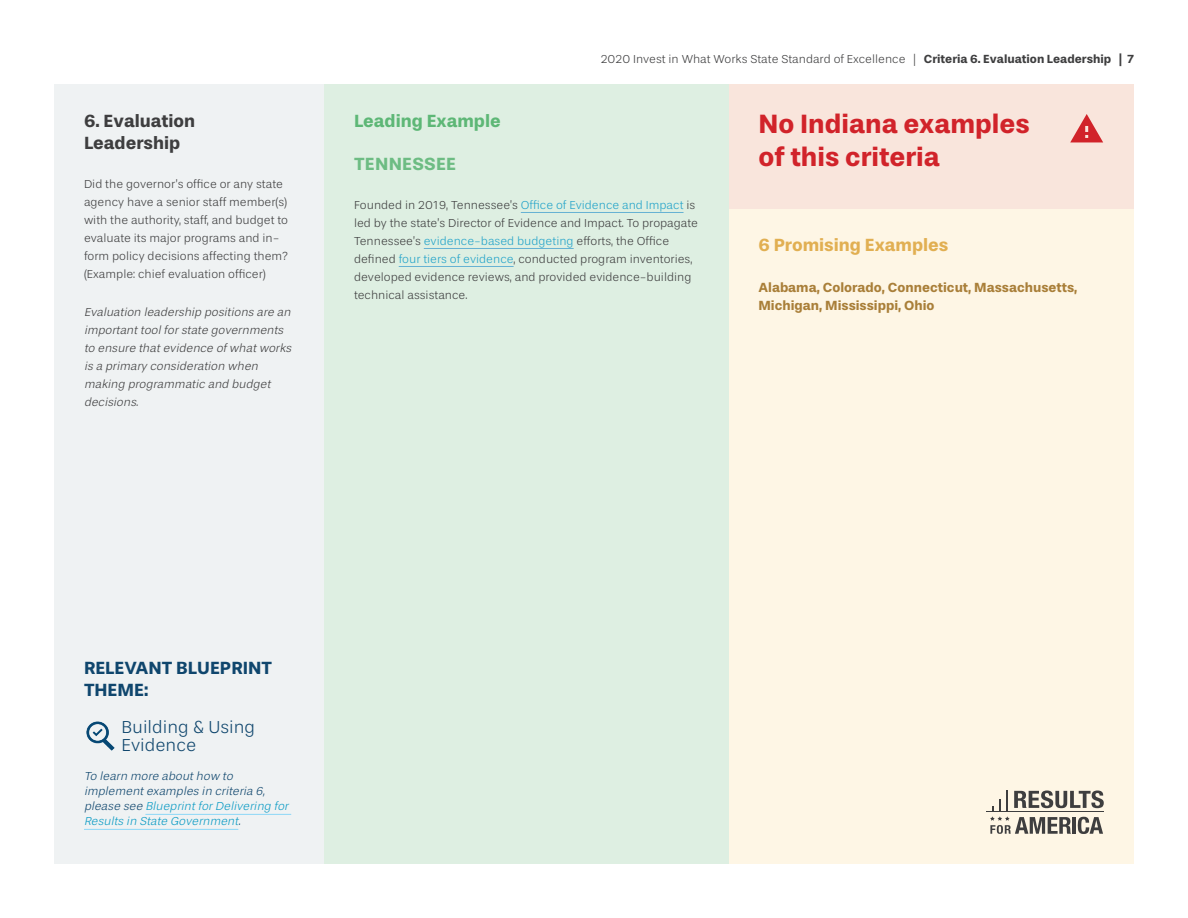
<style>
.page{position:relative;width:1188px;height:918px;background:#fff}
.page>*{position:absolute;margin:0;border:0;box-sizing:border-box;transform-origin:0 0}
.t1{font:700 27px/32.4px "Stevie Sans";color:#d1232a}
.t2{font:700 18px/21.6px "Stevie Sans";color:#0f466d}
.t3{font:700 18px/21.6px "Stevie Sans";color:#3e3e3f}
.t4{font:300 18px/18px "Stevie Sans";color:#0f466d}
.t5{font:700 18px "Stevie Sans";color:#e1af52}
.t6{font:700 18px "Stevie Sans";color:#5db776}
.t7{font:700 18px "Stevie Sans";letter-spacing:.015em;color:#6dbc83}
.t8{font:700 13.5px/18px "Stevie Sans";color:#a97f39}
.t9{font:300 12px/18px "Stevie Sans";color:#3e3e3f}
.t10{font:italic 300 12px/18px "Stevie Sans";color:#3e3e3f}
.t11{font:italic 300 12px/15px "Stevie Sans";color:#0f466d}
.s1{font-weight:700}
.s2{color:#20a2c9}
.s3{color:#0b9bc4}
</style>
<div class="page">
<div style="left:729px;top:84px;width:405px;height:780px;background:#fef6e5"></div>
<div style="left:54px;top:84px;width:270px;height:780px;background:#eff2f3"></div>
<div style="left:324px;top:84px;width:405px;height:780px;background:#deefe2"></div>
<hr style="left:986px;top:812px;width:117px;height:1px;background:#3e3e3f">
<svg style="left:990px;top:790px;width:114px;height:44px"></svg>
<img style="left:86px;top:721px;width:29px;height:30px">
<hr style="left:145px;top:814px;width:146px;height:1px;background:#8dd7f7">
<hr style="left:84px;top:829px;width:154px;height:1px;background:#8dd7f7">
<hr style="left:521px;top:212px;width:163px;height:1px;background:#66b2d3">
<hr style="left:424px;top:248px;width:150px;height:1px;background:#66b2d3">
<hr style="left:399px;top:266px;width:115px;height:1px;background:#66b2d3">
<div style="left:729px;top:84px;width:405px;height:124px;background:#f9e5dc"></div>
<svg style="left:1070px;top:114px;width:33px;height:28px"></svg>
<h2 class="t3" style="left:84px;top:111px;width:113px">6. Evaluation<br>Leadership</h2>
<p class="t9" style="left:84px;top:176px;width:206px">Did the governor’s office or any state agency have a senior staff member(s) with the authority, staff, and budget to evaluate its major programs and in&shy;form policy decisions affecting them? (Example: chief evaluation officer)</p>
<p class="t10" style="left:84px;top:303px;width:212px">Evaluation leadership positions are an importanttoolforstate governments to ensure thatevidence ofwhatworks is a primary consideration when making programmatic and budget decisions.</p>
<h2 class="t6" style="left:354px;top:111px;width:148px">Leading Example</h2>
<h2 class="t7" style="left:354px;top:155px;width:104px">TENNESSEE</h2>
<p class="t9" style="left:601px;top:50px;width:535px">2020 Invest in What Works State Standard of Excellence | <span class="s1">Criteria 6. Evaluation Leadership | 7</span></p>
<h1 class="t1" style="left:758px;top:109px;width:273px">No Indiana examples of this criteria</h1>
<p class="t9" style="left:354px;top:197px;width:346px">Founded in 2019, Tennessee’s <span class="s2">Office of Evidence and Impact</span> is led by the state’s Director of Evidence and Impact. To propagate Tennessee’s <span class="s2">evidence-based budgeting</span> efforts, the Office defined <span class="s2">four tiers of evidence</span>, conducted program inventories, developed evidence reviews, and provided evidence-building technical assistance.</p>
<h2 class="t5" style="left:758px;top:236px;width:192px">6 Promising Examples</h2>
<p class="t8" style="left:758px;top:279px;width:320px">Alabama, Colorado, Connecticut, Massachusetts,<br>Michigan, Mississippi, Ohio</p>
<h2 class="t2" style="left:84px;top:658px;width:190px">RELEVANT BLUEPRINT<br>THEME:</h2>
<h2 class="t4" style="left:122px;top:719px;width:135px">Building &amp; Using<br>Evidence</h2>
<p class="t11" style="left:84px;top:769px;width:208px">To learn more abouthow to implementexamples in criteria 6, please see <span class="s3">BlueprintforDelivering for<br>Results in State Government</span>.</p>
</div>
